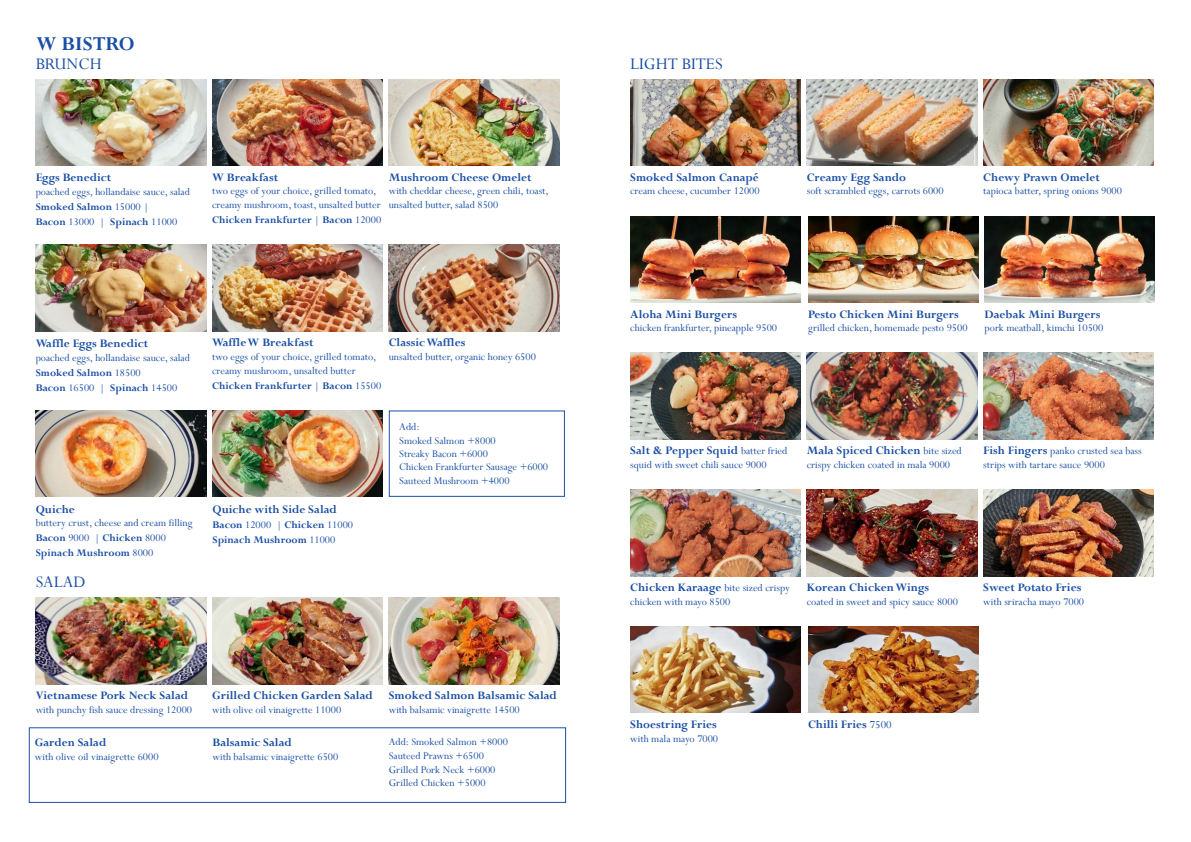
<style>
.page{position:relative;width:1191px;height:842px;background:#fff}
.page>*{position:absolute;margin:0;border:0;box-sizing:border-box;transform-origin:0 0}
.t1{font:700 22px "Perpetua";color:#1b4fa4}
.t2{font:18px "Perpetua";color:#1b4fa4}
.t3{font:700 12.8px "Perpetua";color:#1b4fa4}
.t4{font:11.4px/13.6px "Perpetua";color:#1b4fa4}
.t5{font:700 11.4px/15px "Perpetua";color:#1b4fa4}
.s1{font-weight:700}
.s2{font-weight:400}
.s3{font-weight:400;font-size:11.4px}
.s4{font-weight:700;font-size:12.8px}
.s5{font-weight:400;font-size:12px}
</style>
<div class="page">
<div style="left:389px;top:410px;width:176px;height:87px;border:1px solid #1b4fa4"></div>
<img style="left:212px;top:79px;width:170px;height:87px">
<img style="left:212px;top:245px;width:170px;height:86px">
<img style="left:36px;top:79px;width:170px;height:87px">
<img style="left:36px;top:245px;width:170px;height:86px">
<img style="left:389px;top:245px;width:170px;height:86px">
<img style="left:389px;top:79px;width:170px;height:87px">
<div style="left:29px;top:727px;width:537px;height:76px;border:1px solid #1b4fa4"></div>
<img style="left:212px;top:598px;width:170px;height:86px">
<img style="left:389px;top:598px;width:170px;height:86px">
<img style="left:36px;top:598px;width:170px;height:86px">
<img style="left:630px;top:79px;width:170px;height:87px">
<img style="left:630px;top:353px;width:170px;height:86px">
<img style="left:630px;top:490px;width:170px;height:86px">
<img style="left:630px;top:626px;width:170px;height:87px">
<img style="left:630px;top:216px;width:170px;height:86px">
<img style="left:806px;top:353px;width:171px;height:86px">
<img style="left:806px;top:490px;width:171px;height:86px">
<img style="left:983px;top:490px;width:170px;height:86px">
<img style="left:983px;top:79px;width:170px;height:87px">
<img style="left:808px;top:216px;width:170px;height:86px">
<img style="left:808px;top:626px;width:170px;height:87px">
<img style="left:983px;top:353px;width:170px;height:86px">
<img style="left:984px;top:216px;width:170px;height:86px">
<img style="left:806px;top:79px;width:171px;height:87px">
<img style="left:36px;top:410px;width:170px;height:87px">
<img style="left:212px;top:410px;width:171px;height:87px">
<h1 class="t1" style="left:36px;top:33px;width:100px">W BISTRO</h1>
<h2 class="t2" style="left:36px;top:55px;width:67px">BRUNCH</h2>
<p class="t3" style="left:36px;top:172px;width:77px">Eggs Benedict</p>
<p class="t4" style="left:36px;top:185px;width:156px;line-height:15px">poached eggs, hollandaise sauce, salad<br><span class="s1">Smoked Salmon</span> 15000 |<br><span class="s1">Bacon</span> 13000 | <span class="s1">Spinach</span> 11000</p>
<p class="t3" style="left:212px;top:171px;width:67px">W Breakfast</p>
<p class="t4" style="left:212px;top:185px;width:170px">two eggs of your choice, grilled tomato, creamy mushroom, toast, unsalted butter</p>
<p class="t5" style="left:212px;top:213px;width:170px">Chicken Frankfurter <span class="s2">|</span> Bacon <span class="s2">12000</span></p>
<p class="t3" style="left:389px;top:171px;width:144px">Mushroom Cheese Omelet</p>
<p class="t4" style="left:389px;top:185px;width:162px">with cheddar cheese, green chili, toast, unsalted butter, salad 8500</p>
<p class="t3" style="left:36px;top:337px;width:114px">Waffle Eggs Benedict</p>
<p class="t4" style="left:36px;top:350px;width:156px;line-height:15px">poached eggs, hollandaise sauce, salad<br><span class="s1">Smoked Salmon</span> 18500<br><span class="s1">Bacon</span> 16500 | <span class="s1">Spinach</span> 14500</p>
<p class="t3" style="left:36px;top:503px;width:41px">Quiche</p>
<p class="t4" style="left:36px;top:516px;width:158px;line-height:15px">buttery crust, cheese and cream filling<br><span class="s1">Bacon</span> 9000 | <span class="s1">Chicken</span> 8000<br><span class="s1">Spinach Mushroom</span> 8000</p>
<h2 class="t2" style="left:36px;top:574px;width:51px">SALAD</h2>
<p class="t3" style="left:212px;top:337px;width:103px">Waffle W Breakfast</p>
<p class="t4" style="left:212px;top:351px;width:166px">two eggs of your choice, grilled tomato, creamy mushroom, unsalted butter</p>
<p class="t5" style="left:212px;top:379px;width:170px">Chicken Frankfurter <span class="s2">|</span> Bacon <span class="s2">15500</span></p>
<p class="t3" style="left:389px;top:337px;width:78px">Classic Waffles</p>
<p class="t4" style="left:389px;top:351px;width:149px">unsalted butter, organic honey 6500</p>
<p class="t3" style="left:212px;top:503px;width:126px">Quiche with Side Salad</p>
<p class="t5" style="left:212px;top:517px;width:142px">Bacon <span class="s2">12000 |</span> Chicken <span class="s2">11000<br></span>Spinach Mushroom <span class="s2">11000</span></p>
<p class="t4" style="left:399px;top:421px;width:150px">Add:<br>Smoked Salmon +8000<br>Streaky Bacon +6000<br>Chicken Frankfurter Sausage +6000<br>Sauteed Mushroom +4000</p>
<p class="t3" style="left:36px;top:690px;width:154px">Vietnamese Pork Neck Salad</p>
<p class="t4" style="left:36px;top:704px;width:158px">with punchy fish sauce dressing 12000</p>
<p class="t3" style="left:35px;top:736px;width:73px">Garden Salad</p>
<p class="t4" style="left:35px;top:750px;width:125px">with olive oil vinaigrette 6000</p>
<p class="t3" style="left:212px;top:690px;width:162px">Grilled Chicken Garden Salad</p>
<p class="t4" style="left:212px;top:704px;width:130px">with olive oil vinaigrette 11000</p>
<p class="t3" style="left:212px;top:736px;width:81px">Balsamic Salad</p>
<p class="t4" style="left:212px;top:750px;width:127px">with balsamic vinaigrette 6500</p>
<p class="t3" style="left:389px;top:690px;width:170px">Smoked Salmon Balsamic Salad</p>
<p class="t4" style="left:389px;top:704px;width:133px">with balsamic vinaigrette 14500</p>
<p class="t4" style="left:389px;top:736px;width:121px">Add: Smoked Salmon +8000<br>Sauteed Prawns +6500<br>Grilled Pork Neck +6000<br>Grilled Chicken +5000</p>
<h2 class="t2" style="left:630px;top:55px;width:94px">LIGHT BITES</h2>
<p class="t3" style="left:630px;top:171px;width:130px">Smoked Salmon Canapé</p>
<p class="t4" style="left:630px;top:185px;width:131px">cream cheese, cucumber 12000</p>
<p class="t3" style="left:806px;top:171px;width:101px">Creamy Egg Sando</p>
<p class="t4" style="left:806px;top:185px;width:138px">soft scrambled eggs, carrots 6000</p>
<p class="t3" style="left:983px;top:171px;width:118px">Chewy Prawn Omelet</p>
<p class="t4" style="left:983px;top:185px;width:140px">tapioca batter, spring onions 9000</p>
<p class="t3" style="left:630px;top:308px;width:108px">Aloha Mini Burgers</p>
<p class="t4" style="left:630px;top:322px;width:148px">chicken frankfurter, pineapple 9500</p>
<p class="t3" style="left:808px;top:308px;width:152px">Pesto Chicken Mini Burgers</p>
<p class="t4" style="left:808px;top:322px;width:161px">grilled chicken, homemade pesto 9500</p>
<p class="t3" style="left:984px;top:308px;width:117px">Daebak Mini Burgers</p>
<p class="t4" style="left:984px;top:322px;width:120px">pork meatball, kimchi 10500</p>
<p class="t3" style="left:630px;top:445px;width:159px">Salt &amp; Pepper Squid <span class="s3">batter fried</span></p>
<p class="t4" style="left:630px;top:459px;width:138px">squid with sweet chili sauce 9000</p>
<p class="t3" style="left:806px;top:445px;width:157px">Mala Spiced Chicken <span class="s3">bite sized</span></p>
<p class="t4" style="left:806px;top:459px;width:145px">crispy chicken coated in mala 9000</p>
<p class="t4" style="left:983px;top:445px;width:160px"><span class="s4">Fish Fingers</span> panko crusted sea bass strips with tartare sauce 9000</p>
<p class="t4" style="left:630px;top:582px;width:161px"><span class="s4">Chicken Karaage</span> bite sized crispy chicken with mayo 8500</p>
<p class="t3" style="left:807px;top:582px;width:124px">Korean Chicken Wings</p>
<p class="t4" style="left:807px;top:596px;width:152px">coated in sweet and spicy sauce 8000</p>
<p class="t3" style="left:983px;top:582px;width:99px">Sweet Potato Fries</p>
<p class="t4" style="left:983px;top:596px;width:102px">with sriracha mayo 7000</p>
<p class="t3" style="left:630px;top:718px;width:88px">Shoestring Fries</p>
<p class="t4" style="left:630px;top:732px;width:89px">with mala mayo 7000</p>
<p class="t3" style="left:808px;top:718px;width:85px">Chilli Fries <span class="s5">7500</span></p>
</div>
